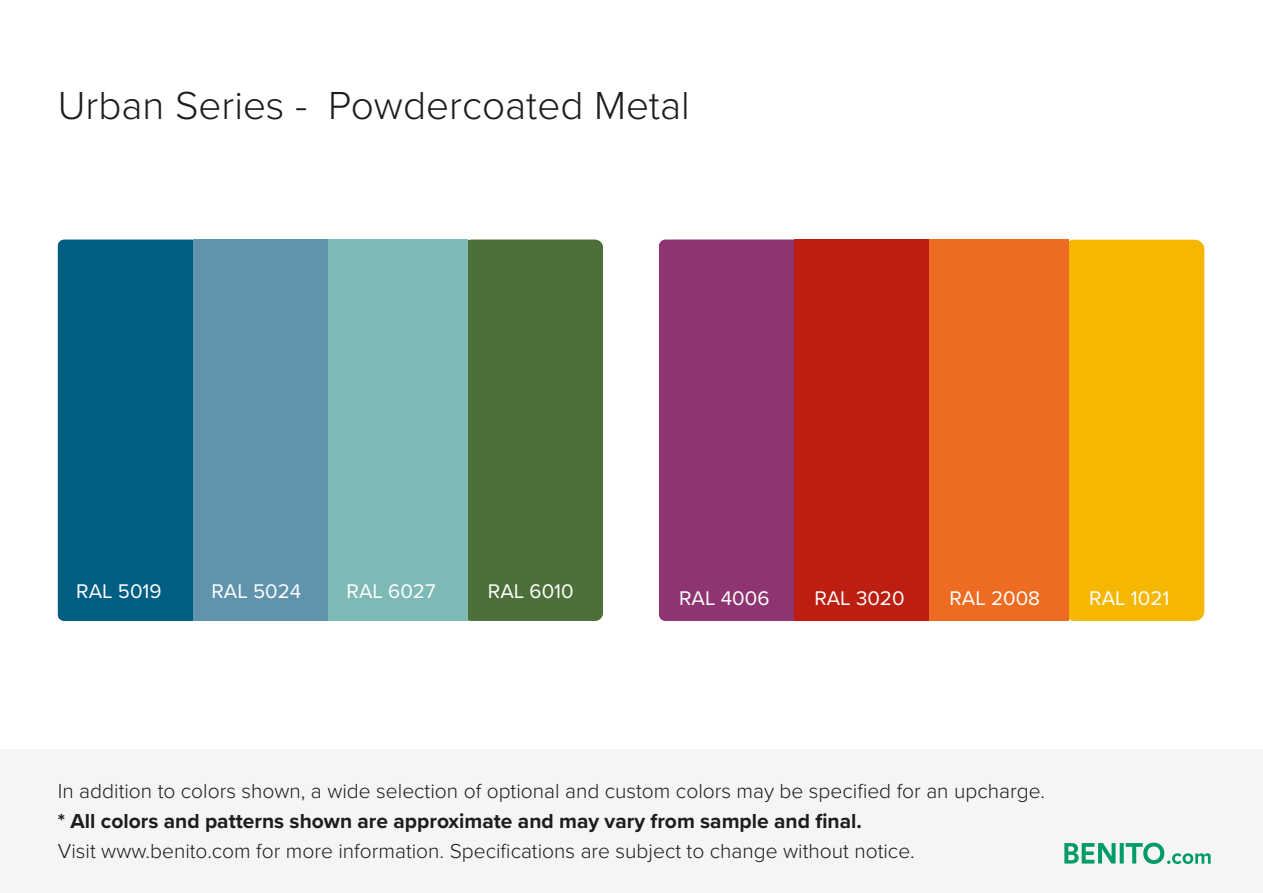
<style>
.page{position:relative;width:1263px;height:893px;background:#fff}
.page>*{position:absolute;margin:0;border:0;box-sizing:border-box;transform-origin:0 0}
.t1{font:300 40.5px "Proxima Nova";color:#1d1d1b}
.t2{font:300 21px "Proxima Nova";color:#1d1d1b}
.t3{font:700 21px "Proxima Nova";color:#1d1d1b}
.t4{font:20.55px "Proxima Nova";color:#fff}
</style>
<div class="page">
<div style="left:468px;top:240px;width:135px;height:381px;background:#4d6f39"></div>
<div style="left:1069px;top:240px;width:135px;height:381px;background:#f5b702"></div>
<div style="left:58px;top:240px;width:135px;height:381px;background:#005e83"></div>
<div style="left:193px;top:240px;width:140px;height:381px;background:#6093ac"></div>
<div style="left:328px;top:240px;width:140px;height:381px;background:#7ebab5"></div>
<div style="left:659px;top:240px;width:135px;height:381px;background:#8e3471"></div>
<div style="left:794px;top:240px;width:140px;height:381px;background:#bc1e11"></div>
<div style="left:929px;top:240px;width:140px;height:381px;background:#ee6c21"></div>
<div style="left:0;top:750px;width:1263px;height:143px;background:#f5f5f5"></div>
<svg style="left:1064px;top:843px;width:146px;height:21px"></svg>
<h1 class="t1" style="left:58px;top:76px;width:634px">Urban Series - Powdercoated Metal</h1>
<p class="t4" style="left:76px;top:576px;width:87px">RAL 5019</p>
<p class="t4" style="left:211px;top:576px;width:91px">RAL 5024</p>
<p class="t4" style="left:347px;top:576px;width:90px">RAL 6027</p>
<p class="t4" style="left:488px;top:576px;width:87px">RAL 6010</p>
<p class="t4" style="left:679px;top:583px;width:92px">RAL 4006</p>
<p class="t4" style="left:814px;top:583px;width:92px">RAL 3020</p>
<p class="t4" style="left:949px;top:583px;width:92px">RAL 2008</p>
<p class="t4" style="left:1089px;top:583px;width:82px">RAL 1021</p>
<p class="t2" style="left:58px;top:775px;width:989px">In addition to colors shown, a wide selection of optional and custom colors may be specified for an upcharge.</p>
<p class="t3" style="left:58px;top:805px;width:805px">* All colors and patterns shown are approximate and may vary from sample and final.</p>
<p class="t2" style="left:58px;top:835px;width:858px">Visit www.benito.com for more information. Specifications are subject to change without notice.</p>
</div>
